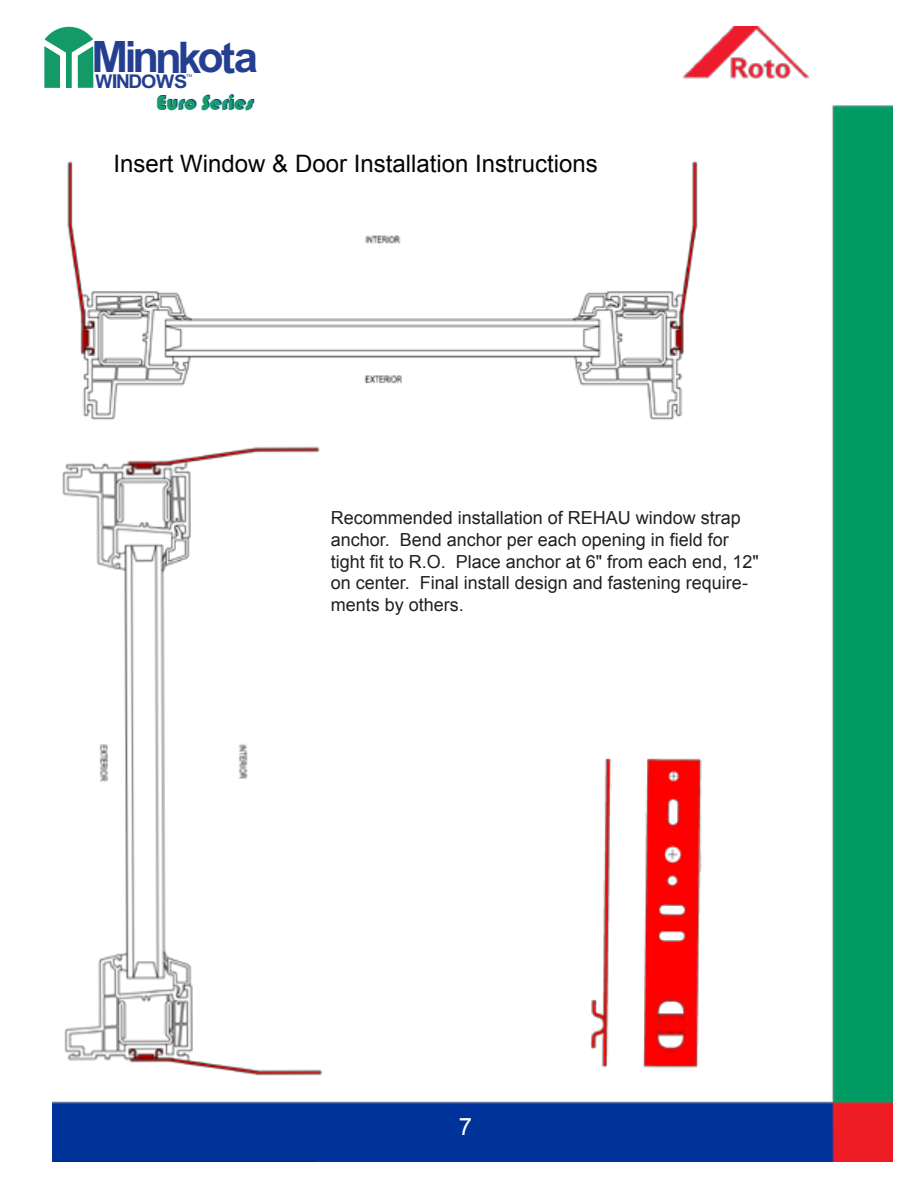
<style>
.page{position:relative;width:918px;height:1188px;background:#fff}
.page>*{position:absolute;margin:0;border:0;box-sizing:border-box;transform-origin:0 0}
.t1{font:700 43.35px "Arial";color:#243f90}
.t2{font:24px "Arial";color:#050504}
.t3{font:24px "Arial";color:#fff}
.t4{font:20.85px "Bauhaus 93";color:#0a4d8c}
.t5{font:700 18.9px "Arial";color:#243f90;scale:.94 1}
.t6{font:18px/21.6px "Arial";color:#231f20}
.t7{font:3.9px "Arial";color:#243f90;scale:1.11 1}
.s1{font-size:43.95px}
.s2{font-size:43.65px}
.s3{font-size:43.2px}
.s4{font-size:42.6px}
.s5{font-size:19.2px}
.s6{font-size:18.75px}
.s7{font-size:18.45px}
</style>
<div class="page">
<img style="left:53px;top:27px;width:839px;height:1134px">
<div style="left:152px;top:206px;width:634px;height:438px;background:#fff"></div>
<img style="left:53px;top:440px;width:273px;height:648px">
<img style="left:61px;top:156px;width:648px;height:271px">
<img style="left:581px;top:750px;width:128px;height:321px">
<svg style="left:44px;top:27px;width:55px;height:61px"></svg>
<h1 class="t1" style="left:92px;top:28px;width:168px">Mi<span class="s1">nn</span><span class="s2">k</span><span class="s3">o</span><span class="s2">t</span><span class="s4">a</span></h1>
<p class="t5" style="left:96px;top:69px;width:99px">W<span class="s5">IN</span>D<span class="s6">OW</span><span class="s7">S</span></p>
<p class="t7" style="left:186px;top:73px;width:7px">TM</p>
<p class="t4" style="left:157px;top:90px;width:99px">Euro Series</p>
<h2 class="t2" style="left:114px;top:148px;width:486px">Insert Window &amp; Door Installation Instructions</h2>
<p class="t6" style="left:331px;top:507px;width:430px">Recommended installation of REHAU window strap anchor. Bend anchor per each opening in field for tight fit to R.O. Place anchor at 6" from each end, 12" on center. Final install design and fastening require&shy;ments by others.</p>
<h2 class="t3" style="left:459px;top:1111px;width:15px">7</h2>
</div>
